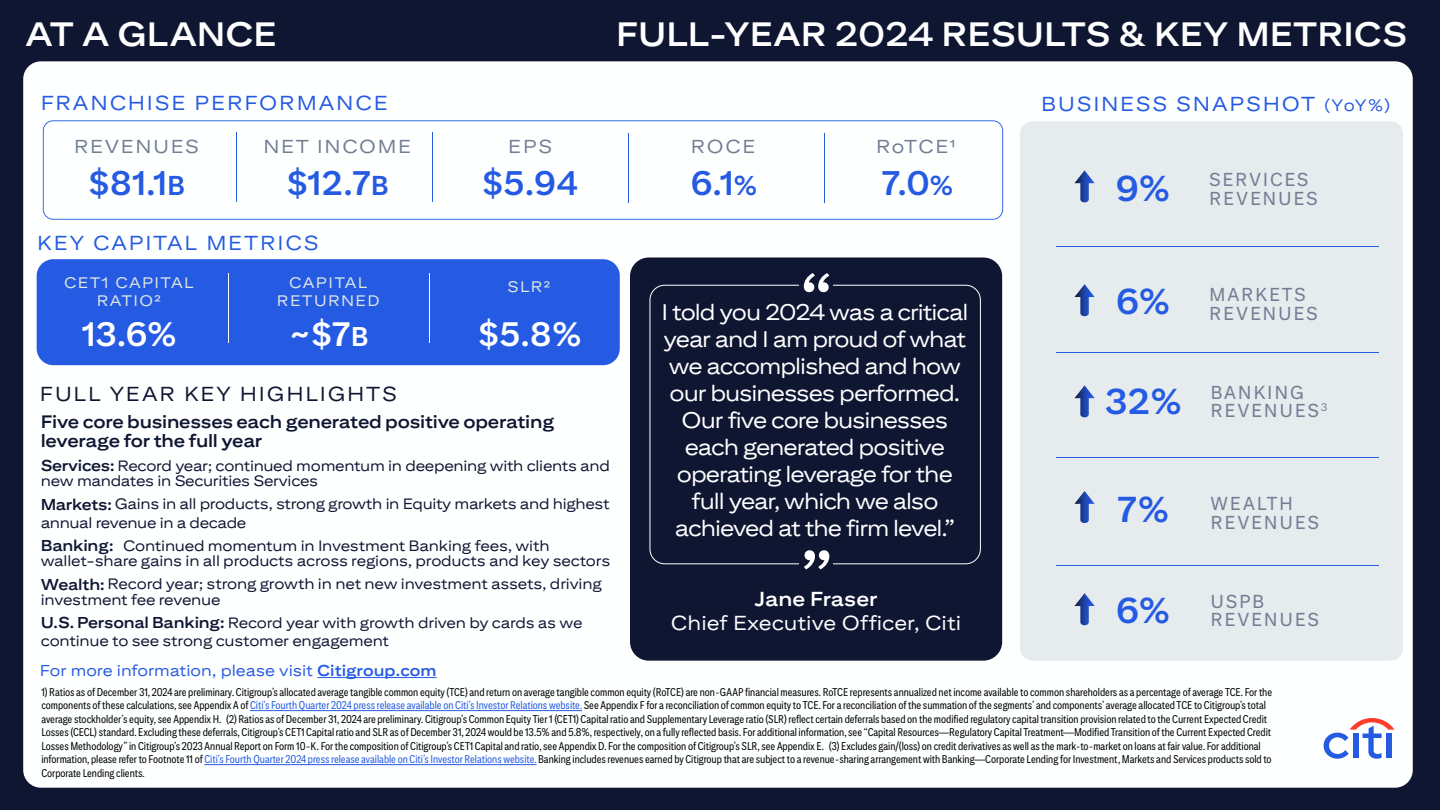
<style>
.page{position:relative;width:1440px;height:810px;background:#0f1632}
.page>*{position:absolute;margin:0;border:0;box-sizing:border-box;transform-origin:0 0}
.t1{font:700 65.55px "Citi Sans Display";color:#fff}
.t2{font:700 36px "Citi Sans Text";color:#255be3}
.t3{font:700 34.12px "Citi Sans Text";color:#255be3}
.t4{font:700 33.9px "Citi Sans Text";color:#fff}
.t5{font:700 33.75px "Citi Sans Display";color:#fff}
.t6{font:22.5px/27px "Citi Sans Display";letter-spacing:-.045em;color:#fff;text-align:center}
.t7{font:20.25px "Citi Sans Display";letter-spacing:.09em;color:#255be3}
.t8{font:20.25px "Citi Sans Display";color:#fff}
.t9{font:20.25px "Citi Sans Display";letter-spacing:.09em;color:#0f1632}
.t10{font:700 20.25px "Citi Sans Display";color:#fff}
.t11{font:18.75px/18.8px "Citi Sans Text";letter-spacing:.09em;color:#727e94}
.t12{font:18.75px "Citi Sans Display";letter-spacing:.09em;color:#727e94}
.t13{font:700 18px/19.5px "Citi Sans Display";letter-spacing:-.015em;color:#0f1632}
.t14{font:15.75px "Citi Sans Display";color:#255be3}
.t15{font:15.23px/18.3px "Citi Sans Display";letter-spacing:.09em;color:#e0e8e5;text-align:center}
.t16{font:15px/15.2px "Citi Sans Display";letter-spacing:-.02em;color:#0f1632}
.t17{font:condensed 11.25px/13.5px "Citi Sans";letter-spacing:-.005em;color:#000}
.s1{font-size:16.5px}
.s2{font-size:27.3px}
.s3{font-size:27.08px}
.s4{font-weight:700;font-size:15.75px}
.s5{font-weight:700}
.s6{color:#255be3}
</style>
<div class="page">
<div style="left:23px;top:61px;width:1390px;height:727px;background:#feffff;border-radius:18px"></div>
<div style="left:1020px;top:121px;width:383px;height:540px;background:#e6ebed;border-radius:13px"></div>
<div style="left:37px;top:259px;width:583px;height:106px;background:#255be3;border-radius:17px"></div>
<hr style="left:228px;top:273px;width:1px;height:69px;background:#fff">
<hr style="left:429px;top:273px;width:1px;height:69px;background:#fff">
<hr style="left:317px;top:677px;width:120px;height:1px;background:#255be3">
<hr style="left:250px;top:710px;width:332px;height:1px;background:#255be3">
<hr style="left:204px;top:764px;width:333px;height:1px;background:#255be3">
<svg style="left:1324px;top:718px;width:71px;height:41px"></svg>
<div style="left:630px;top:258px;width:372px;height:403px;background:#0f1632;border-radius:19px"></div>
<div style="left:650px;top:285px;width:331px;height:279px;border:1px solid #fff;border-radius:15px"></div>
<div style="left:800px;top:259px;width:33px;height:400px;background:#0f1632"></div>
<svg style="left:43px;top:120px;width:960px;height:100px"></svg>
<hr style="left:1056px;top:247px;width:323px;height:1px;background:#255be3">
<hr style="left:1056px;top:458px;width:323px;height:1px;background:#255be3">
<hr style="left:1056px;top:565px;width:323px;height:1px;background:#255be3">
<hr style="left:1056px;top:352px;width:323px;height:1px;background:#255be3">
<svg style="left:1074px;top:170px;width:21px;height:32px"></svg>
<svg style="left:1074px;top:491px;width:21px;height:32px"></svg>
<svg style="left:1074px;top:385px;width:21px;height:32px"></svg>
<svg style="left:1074px;top:593px;width:21px;height:32px"></svg>
<svg style="left:1074px;top:284px;width:21px;height:32px"></svg>
<h3 class="t5" style="left:25px;top:14px;width:253px">AT A GLANCE</h3>
<h3 class="t5" style="left:616px;top:14px;width:792px">FULL-YEAR 2024 RESULTS &amp; KEY METRICS</h3>
<h3 class="t7" style="left:41px;top:91px;width:349px">FRANCHISE PERFORMANCE</h3>
<h3 class="t7" style="left:1041px;top:92px;width:350px">BUSINESS SNAPSHOT <span class="s1">(YoY%)</span></h3>
<h3 class="t12" style="left:74px;top:135px;width:126px">REVENUES</h3>
<h3 class="t3" style="left:88px;top:163px;width:98px">$81.1<span class="s2">B</span></h3>
<h3 class="t12" style="left:263px;top:135px;width:149px">NET INCOME</h3>
<h3 class="t12" style="left:508px;top:135px;width:45px">EPS</h3>
<h3 class="t12" style="left:691px;top:135px;width:66px">ROCE</h3>
<h3 class="t12" style="left:876px;top:135px;width:81px">RoTCE1</h3>
<h3 class="t3" style="left:287px;top:163px;width:104px">$12.7<span class="s2">B</span></h3>
<h3 class="t3" style="left:482px;top:163px;width:98px">$5.94</h3>
<h3 class="t3" style="left:691px;top:163px;width:68px">6.1<span class="s2">%</span></h3>
<h3 class="t3" style="left:881px;top:163px;width:73px">7.0<span class="s2">%</span></h3>
<h3 class="t11" style="left:1209px;top:170px;width:110px">SERVICES<br>REVENUES</h3>
<h2 class="t2" style="left:1116px;top:167px;width:56px">9%</h2>
<h3 class="t7" style="left:37px;top:231px;width:283px">KEY CAPITAL METRICS</h3>
<h3 class="t15" style="left:64px;top:273px;width:131px">CET1 CAPITAL<br>RATIO2</h3>
<h3 class="t4" style="left:82px;top:313px;width:96px">13.6%</h3>
<h3 class="t15" style="left:277px;top:273px;width:104px">CAPITAL<br>RETURNED</h3>
<h3 class="t4" style="left:289px;top:313px;width:81px">~$7<span class="s3">B</span></h3>
<h3 class="t9" style="left:40px;top:382px;width:358px">FULL YEAR KEY HIGHLIGHTS</h3>
<h3 class="t15" style="left:508px;top:277px;width:44px">SLR2</h3>
<h3 class="t4" style="left:478px;top:313px;width:105px">$5.8%</h3>
<h3 class="t13" style="left:41px;top:411px;width:515px">Five core businesses each generated positive operating leverage for the full year</h3>
<h3 class="t16" style="left:41px;top:458px;width:571px"><span class="s4">Services:</span> Record year; continued momentum in deepening with clients and new mandates in Securities Services</h3>
<h3 class="t16" style="left:41px;top:495px;width:570px;line-height:18.2px"><span class="s4">Markets:</span> Gains in all products, strong growth in Equity markets and highest annual revenue in a decade</h3>
<h3 class="t16" style="left:41px;top:538px;width:571px"><span class="s4">Banking:</span> Continued momentum in Investment Banking fees, with wallet-share gains in all products across regions, products and key sectors</h3>
<h3 class="t16" style="left:41px;top:576px;width:563px"><span class="s4">Wealth:</span> Record year; strong growth in net new investment assets, driving investment fee revenue</h3>
<h3 class="t16" style="left:41px;top:613px;width:543px;line-height:18.2px"><span class="s4">U.S. Personal Banking:</span> Record year with growth driven by cards as we continue to see strong customer engagement</h3>
<h1 class="t1" style="left:801px;top:259px;width:34px">“</h1>
<h3 class="t6" style="left:662px;top:298px;width:308px">I told you 2024 was a critical year and I am proud of what we accomplished and how our businesses performed.<br>Our five core businesses each generated positive operating leverage for the full year, which we also achieved at the firm level.”</h3>
<h1 class="t1" style="left:801px;top:537px;width:34px">”</h1>
<h3 class="t10" style="left:755px;top:586px;width:124px">Jane Fraser</h3>
<h3 class="t8" style="left:671px;top:611px;width:292px">Chief Executive Officer, Citi</h3>
<h2 class="t2" style="left:1116px;top:280px;width:55px">6%</h2>
<h2 class="t2" style="left:1105px;top:380px;width:78px">32%</h2>
<h3 class="t11" style="left:1209px;top:285px;width:110px">MARKETS<br>REVENUES</h3>
<h3 class="t11" style="left:1210px;top:382px;width:119px">BANKING<br>REVENUES<sup>3</sup></h3>
<h2 class="t2" style="left:1117px;top:488px;width:54px">7%</h2>
<h2 class="t2" style="left:1116px;top:588px;width:55px">6%</h2>
<h3 class="t11" style="left:1210px;top:494px;width:110px">WEALTH<br>REVENUES</h3>
<h3 class="t11" style="left:1210px;top:591px;width:110px">USPB<br>REVENUES</h3>
<h3 class="t14" style="left:40px;top:661px;width:398px">For more information, please visit <span class="s5">Citigroup.com</span></h3>
<p class="t17" style="left:41px;top:685px;width:1232px">1) Ratios as of December 31, 2024 are preliminary. Citigroup’s allocated average tangible common equity (TCE) and return on average tangible common equity (RoTCE) are non-GAAP financial measures. RoTCE represents annualized net income available to common shareholders as a percentage of average TCE. For the components of these calculations, see Appendix A of <span class="s6">Citi’s Fourth Quarter 2024 press release available on Citi’s Investor Relations website.</span> See Appendix F for a reconciliation of common equity to TCE. For a reconciliation of the summation of the segments’ and components’ average allocated TCE to Citigroup’s total average stockholder’s equity, see Appendix H. (2) Ratios as of December 31, 2024 are preliminary. Citigroup’s Common Equity Tier 1 (CET1) Capital ratio and Supplementary Leverage ratio (SLR) reflect certain deferrals based on the modified regulatory capital transition provision related to the Current Expected Credit Losses (CECL) standard. Excluding these deferrals, Citigroup’s CET1 Capital ratio and SLR as of December 31, 2024 would be 13.5% and 5.8%, respectively, on a fully reflected basis. For additional information, see “Capital Resources—Regulatory Capital Treatment—Modified Transition of the Current Expected Credit Losses Methodology” in Citigroup’s 2023 Annual Report on Form 10-K. For the composition of Citigroup’s CET1 Capital and ratio, see Appendix D. For the composition of Citigroup’s SLR, see Appendix E. (3) Excludes gain/(loss) on credit derivatives as well as the mark-to-market on loans at fair value. For additional information, please refer to Footnote 11 of <span class="s6">Citi’s Fourth Quarter 2024 press release available on Citi’s Investor Relations website.</span> Banking includes revenues earned by Citigroup that are subject to a revenue-sharing arrangement with Banking—Corporate Lending for Investment, Markets and Services products sold to Corporate Lending clients.</p>
</div>
